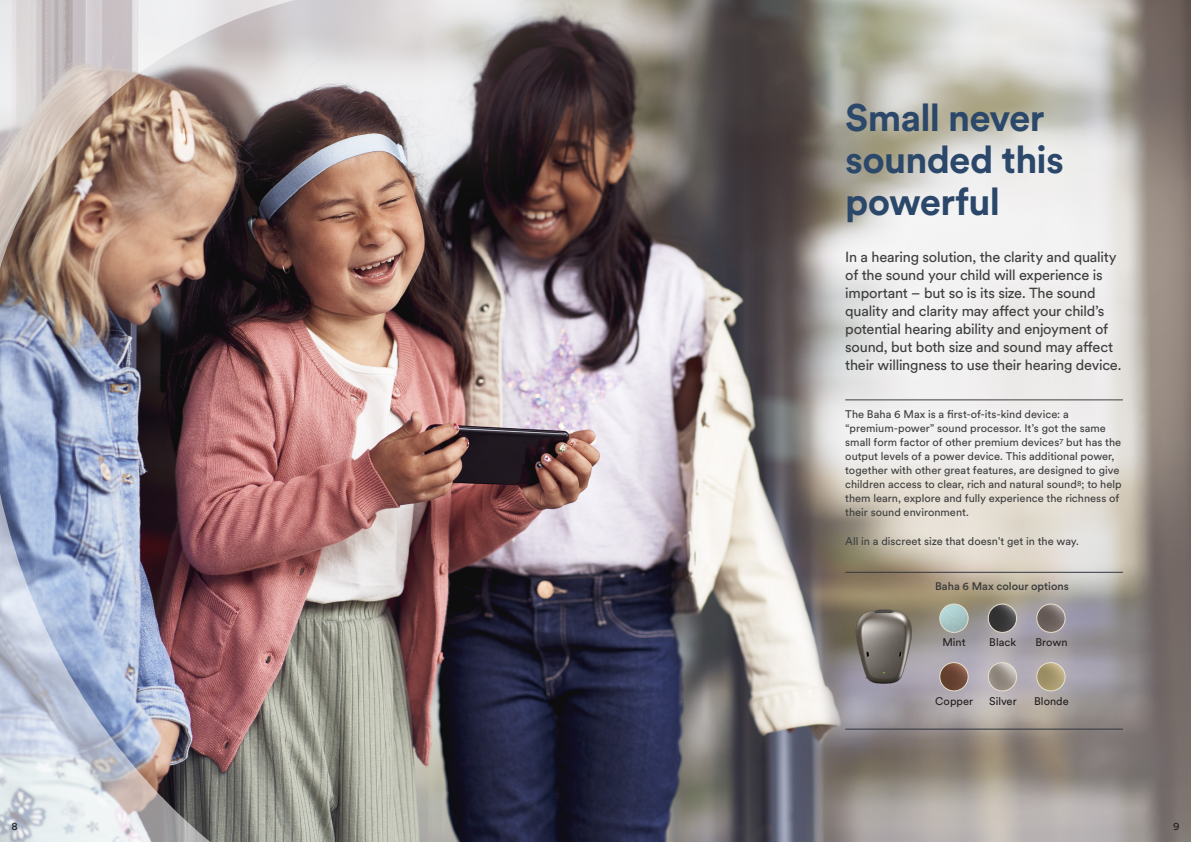
<style>
.page{position:relative;width:1191px;height:842px;background:#fff}
.page>*{position:absolute;margin:0;border:0;box-sizing:border-box;transform-origin:0 0}
.Heading_02_-_Blue{font:700 38px/42px "Circular XX";letter-spacing:-.02em;color:#2b4769}
.Intro_-_90K_Space_af{font:14.5px/18px "Circular XX";letter-spacing:-.015em;color:#3e3e3f}
.Body_-_90_K_Line{font:11px/14px "Circular XX";color:#3e3e3f}
.Colours_-_90K{font:11px "Circular XX";color:#231f20}
.Subheading_04_-_90K{font:500 11px "Circular XX";color:#3e3e3f}
</style>
<div class="page">
<img style="left:406px;top:0;width:785px;height:842px">
<img style="left:839px;top:602px;width:89px;height:89px">
<img style="left:939px;top:662px;width:29px;height:29px;border-radius:14px">
<div style="left:939px;top:662px;width:29px;height:29px;border:1px solid #e5e0ce;border-radius:50%"></div>
<img style="left:988px;top:662px;width:28px;height:29px;border-radius:14px">
<div style="left:988px;top:662px;width:28px;height:29px;border:1px solid #e5e0ce;border-radius:50%"></div>
<img style="left:1036px;top:662px;width:29px;height:29px;border-radius:14px">
<div style="left:1036px;top:662px;width:29px;height:29px;border:1px solid #e5e0ce;border-radius:50%"></div>
<img style="left:988px;top:604px;width:28px;height:28px;border-radius:14px">
<div style="left:988px;top:604px;width:28px;height:29px;border:1px solid #e5e0ce;border-radius:50%"></div>
<img style="left:1036px;top:604px;width:29px;height:28px;border-radius:14px">
<div style="left:1036px;top:604px;width:29px;height:29px;border:1px solid #e5e0ce;border-radius:50%"></div>
<img style="left:939px;top:604px;width:29px;height:28px;border-radius:14px">
<div style="left:939px;top:604px;width:29px;height:29px;border:1px solid #e5e0ce;border-radius:50%"></div>
<hr style="left:845px;top:400px;width:278px;height:1px;background:#3e3e3f">
<hr style="left:845px;top:572px;width:278px;height:1px;background:#323640">
<hr style="left:845px;top:729px;width:278px;height:1px;background:#323640">
<img style="left:0;top:366px;width:595px;height:476px">
<img style="left:0;top:0;width:406px;height:366px">
<p class="Heading_02_-_Blue" style="left:845px;top:95px;width:220px">Small never sounded this powerful</p>
<p class="Intro_-_90K_Space_af" style="left:845px;top:248px;width:277px">In a hearing solution, the clarity and quality of the sound your child will experience is important – but so is its size. The sound quality and clarity may affect your child’s potential hearing ability and enjoyment of sound, but both size and sound may affect their willingness to use their hearing device.</p>
<p class="Body_-_90_K_Line" style="left:845px;top:407px;width:278px">The Baha 6 Max is a first-of-its-kind device: a “premium-power” sound processor. It’s got the same small form factor of other premium devices<sup>7</sup> but has the output levels of a power device. This additional power, together with other great features, are designed to give children access to clear, rich and natural sound<sup>8</sup>; to help them learn, explore and fully experience the richness of their sound environment.</p>
<p class="Body_-_90_K_Line" style="left:845px;top:533px;width:235px">All in a discreet size that doesn’t get in the way.</p>
<p class="Subheading_04_-_90K" style="left:935px;top:579px;width:135px">Baha 6 Max colour options</p>
<p class="Colours_-_90K" style="left:942px;top:635px;width:25px">Mint</p>
<p class="Colours_-_90K" style="left:989px;top:635px;width:28px">Black</p>
<p class="Colours_-_90K" style="left:1035px;top:635px;width:34px">Brown</p>
<p class="Colours_-_90K" style="left:935px;top:694px;width:39px">Copper</p>
<p class="Colours_-_90K" style="left:989px;top:694px;width:29px">Silver</p>
<p class="Colours_-_90K" style="left:1034px;top:694px;width:36px">Blonde</p>
<p class="Colours_-_90K" style="left:11px;top:819px;width:8px">8</p>
<p class="Colours_-_90K" style="left:1173px;top:819px;width:8px">9</p>
</div>
